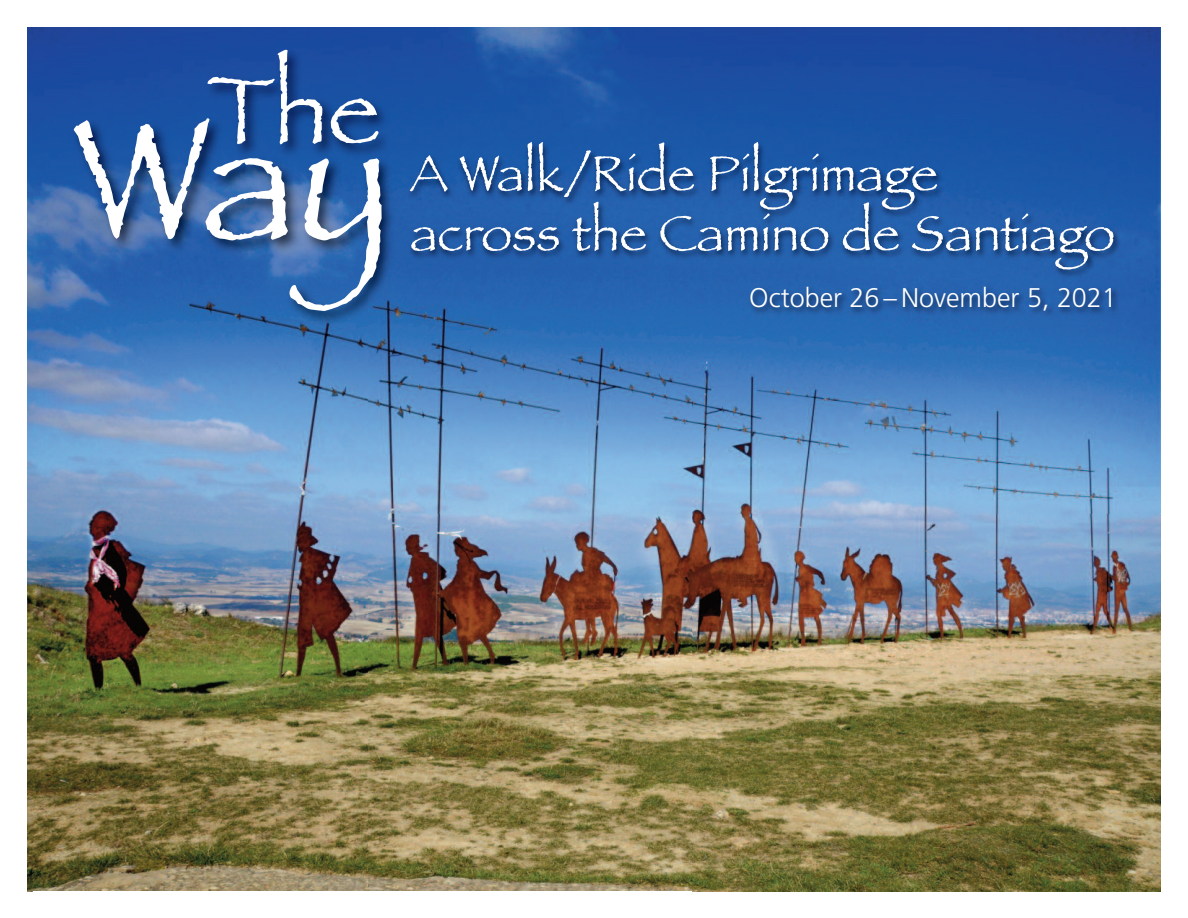
<style>
.page{position:relative;width:1188px;height:918px;background:#fff}
.page>*{position:absolute;margin:0;border:0;box-sizing:border-box;transform-origin:0 0}
.t1{font:176.1px "Papyrus Plain";color:#fff}
.t2{font:98.4px "Papyrus Plain";color:#fff}
.t3{font:51.3px/59.8px "Papyrus Plain";color:#fff}
.t4{font:300 27px "Frutiger";color:#fff}
</style>
<div class="page">
<img style="left:27px;top:27px;width:1134px;height:864px">
<img style="left:33px;top:27px;width:335px;height:864px">
<img style="left:368px;top:514px;width:324px;height:377px">
<img style="left:368px;top:27px;width:793px;height:487px">
<img style="left:741px;top:278px;width:420px;height:68px">
<h2 class="t2" style="left:207px;top:51px;width:175px">The</h2>
<h1 class="t1" style="left:73px;top:73px;width:320px">Way</h1>
<p class="t3" style="left:410px;top:143px;width:706px">A Walk/Ride Pilgrimage<br>across the Camino de Santiago</p>
<p class="t4" style="left:749px;top:286px;width:369px">October 26 –November 5, 2021</p>
</div>
